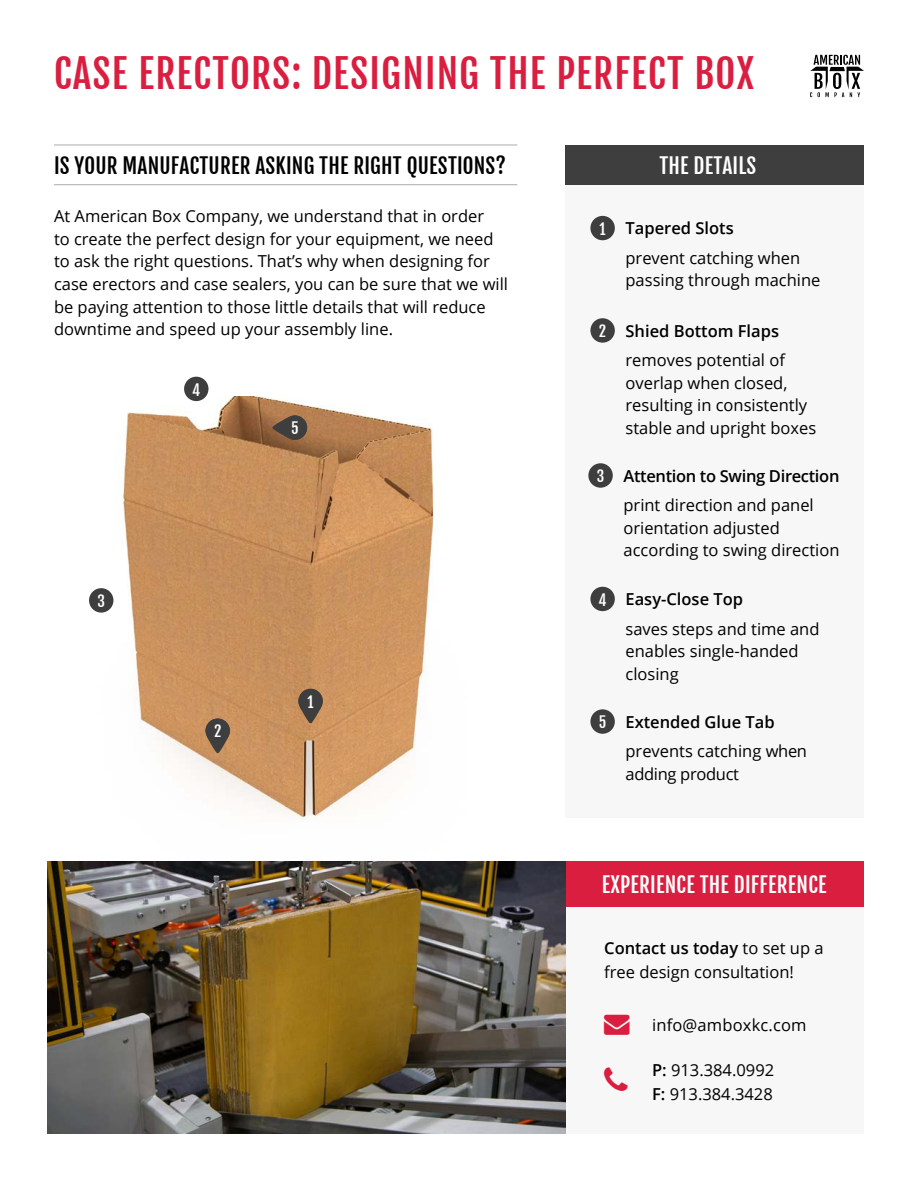
<style>
.page{position:relative;width:918px;height:1188px;background:#fff}
.page>*{position:absolute;margin:0;border:0;box-sizing:border-box;transform-origin:0 0}
.t1{font:39px "Fjalla One";letter-spacing:.03em;color:#da1e40}
.t2{font:21px "Fjalla One";letter-spacing:.01em;color:#000}
.t3{font:21px "Fjalla One";letter-spacing:.01em;color:#fff}
.t4{font:16.5px/22.5px "Open Sans";color:#000}
.t5{font:600 16.5px "Open Sans";color:#000}
.t6{font:600 16.5px "Open Sans";letter-spacing:-.02em;color:#000}
.t7{font:15px "Fjalla One";color:#fff}
.s1{font-weight:600}
</style>
<div class="page">
<div style="left:566px;top:145px;width:298px;height:39px;background:#3e3e3e"></div>
<div style="left:566px;top:185px;width:298px;height:632px;background:#f7f7f7"></div>
<hr style="left:54px;top:145px;width:463px;height:1px;background:#a8aaad">
<hr style="left:54px;top:184px;width:463px;height:1px;background:#a8aaad">
<svg style="left:810px;top:55px;width:54px;height:42px"></svg>
<div style="left:590px;top:216px;width:25px;height:24px;background:#3e3e3e;border-radius:50%"></div>
<div style="left:590px;top:318px;width:25px;height:25px;background:#3e3e3e;border-radius:50%"></div>
<img style="left:92px;top:396px;width:342px;height:425px">
<svg style="left:298px;top:689px;width:25px;height:35px"></svg>
<div style="left:298px;top:689px;width:25px;height:24px;background:#3e3e3e;border-radius:50%"></div>
<svg style="left:206px;top:719px;width:24px;height:34px"></svg>
<div style="left:205px;top:719px;width:25px;height:24px;background:#3e3e3e;border-radius:50%"></div>
<div style="left:89px;top:588px;width:24px;height:25px;background:#3e3e3e;border-radius:50%"></div>
<div style="left:184px;top:377px;width:25px;height:24px;background:#3e3e3e;border-radius:50%"></div>
<svg style="left:272px;top:415px;width:35px;height:25px"></svg>
<div style="left:283px;top:415px;width:24px;height:25px;background:#3e3e3e;border-radius:50%"></div>
<div style="left:566px;top:907px;width:298px;height:227px;background:#f7f7f7"></div>
<div style="left:566px;top:861px;width:298px;height:46px;background:#da1e40"></div>
<div style="left:590px;top:709px;width:25px;height:25px;background:#3e3e3e;border-radius:50%"></div>
<div style="left:590px;top:587px;width:25px;height:24px;background:#3e3e3e;border-radius:50%"></div>
<div style="left:588px;top:463px;width:25px;height:25px;background:#3e3e3e;border-radius:50%"></div>
<img style="left:48px;top:861px;width:518px;height:273px">
<h1 class="t1" style="left:54px;top:50px;width:702px">CASE ERECTORS: DESIGNING THE PERFECT BOX</h1>
<h2 class="t2" style="left:54px;top:153px;width:454px">IS YOUR MANUFACTURER ASKING THE RIGHT QUESTIONS?</h2>
<h2 class="t3" style="left:659px;top:153px;width:99px">THE DETAILS</h2>
<p class="t4" style="left:54px;top:205px;width:456px">At American Box Company, we understand that in order<br>to create the perfect design for your equipment, we need to ask the right questions. That’s why when designing for case erectors and case sealers, you can be sure that we will be paying attention to those little details that will reduce downtime and speed up your assembly line.</p>
<h3 class="t5" style="left:626px;top:217px;width:110px">Tapered Slots</h3>
<p class="t4" style="left:626px;top:246px;width:196px">prevent catching when passing through machine</p>
<h3 class="t5" style="left:626px;top:320px;width:155px">Shied Bottom Flaps</h3>
<p class="t4" style="left:626px;top:348px;width:192px">removes potential of overlap when closed, resulting in consistently stable and upright boxes</p>
<p class="t7" style="left:600px;top:220px;width:8px">1</p>
<p class="t7" style="left:599px;top:322px;width:9px">2</p>
<p class="t7" style="left:192px;top:380px;width:10px">4</p>
<p class="t7" style="left:291px;top:419px;width:9px">5</p>
<p class="t7" style="left:97px;top:592px;width:9px">3</p>
<p class="t7" style="left:214px;top:722px;width:9px">2</p>
<p class="t7" style="left:308px;top:693px;width:8px">1</p>
<p class="t7" style="left:597px;top:467px;width:9px">3</p>
<h3 class="t6" style="left:623px;top:465px;width:217px">Attention to Swing Direction</h3>
<p class="t4" style="left:623px;top:494px;width:217px">print direction and panel orientation adjusted according to swing direction</p>
<p class="t7" style="left:599px;top:590px;width:10px">4</p>
<h3 class="t5" style="left:626px;top:588px;width:119px">Easy-Close Top</h3>
<p class="t4" style="left:626px;top:617px;width:195px">saves steps and time and enables single-handed closing</p>
<p class="t7" style="left:599px;top:713px;width:9px">5</p>
<h3 class="t5" style="left:626px;top:711px;width:151px">Extended Glue Tab</h3>
<p class="t4" style="left:626px;top:740px;width:183px">prevents catching when adding product</p>
<p class="t3" style="left:602px;top:872px;width:226px">EXPERIENCE THE DIFFERENCE</p>
<p class="t4" style="left:604px;top:935px;width:221px;line-height:24px"><span class="s1">Contact us today</span> to set up a free design consultation!</p>
<p class="t4" style="left:652px;top:1014px;width:156px">info@amboxkc.com</p>
<p class="t4" style="left:652px;top:1057px;width:124px;line-height:24px"><span class="s1">P:</span> 913.384.0992<br><span class="s1">F:</span> 913.384.3428</p>
</div>
